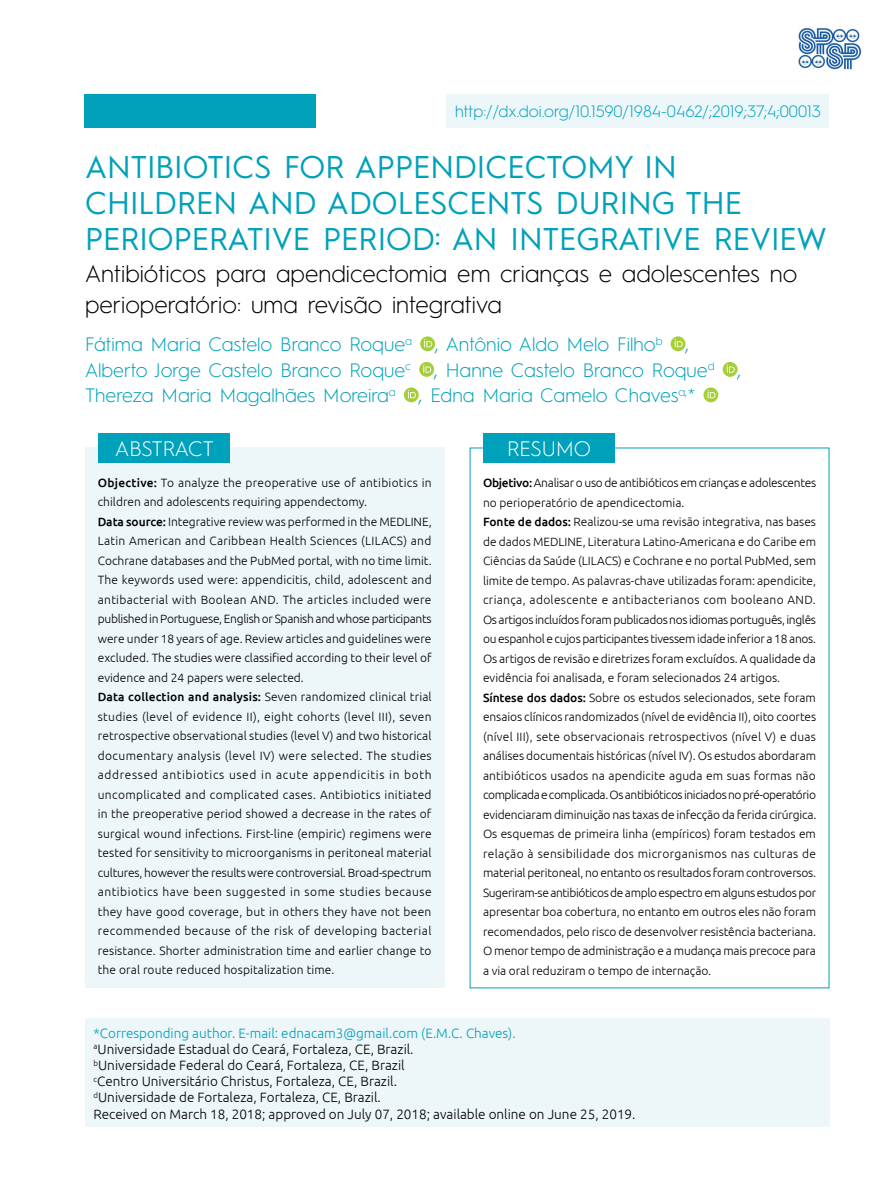
<style>
.page{position:relative;width:893px;height:1191px;background:#fff}
.page>*{position:absolute;margin:0;border:0;box-sizing:border-box;transform-origin:0 0}
.t1{font:31.5px/36px "Hurme Geometric Sans 1";color:#00a1ba}
.t2{font:300 24px/31.5px "Hurme Geometric Sans 1";color:#000}
.t3{font:300 21px "Hurme Geometric Sans 1";letter-spacing:-.005em;color:#fff}
.t4{font:300 19.5px/25.5px "Hurme Geometric Sans 1";color:#00a1ba}
.t5{font:300 16.5px "Hurme Geometric Sans 1";color:#00a1ba}
.t6{font:300 13.5px/16.2px "Ubuntu";color:#000}
.t7{font:300 12px/19.5px "Ubuntu";color:#000}
.s1{font-weight:500}
.s2{color:#00a1ba}
</style>
<div class="page">
<div style="left:85px;top:447px;width:359px;height:541px;background:#edf6f9"></div>
<div style="left:98px;top:433px;width:132px;height:29px;background:#00a1ba"></div>
<div style="left:483px;top:433px;width:132px;height:29px;background:#00a1ba"></div>
<div style="left:85px;top:1018px;width:744px;height:109px;background:#edf6f9"></div>
<svg style="left:420px;top:336px;width:15px;height:15px"></svg>
<svg style="left:424px;top:339px;width:8px;height:8px"></svg>
<svg style="left:671px;top:336px;width:14px;height:15px"></svg>
<svg style="left:675px;top:339px;width:8px;height:8px"></svg>
<svg style="left:419px;top:362px;width:15px;height:15px"></svg>
<svg style="left:423px;top:365px;width:8px;height:8px"></svg>
<div style="left:723px;top:362px;width:14px;height:15px;background:#a6ce39;border-radius:50%"></div>
<svg style="left:727px;top:365px;width:8px;height:8px"></svg>
<svg style="left:404px;top:387px;width:15px;height:15px"></svg>
<svg style="left:408px;top:390px;width:8px;height:8px"></svg>
<svg style="left:703px;top:387px;width:15px;height:15px"></svg>
<svg style="left:707px;top:390px;width:8px;height:8px"></svg>
<div style="left:446px;top:94px;width:383px;height:33px;background:#edf6f9"></div>
<img style="left:798px;top:27px;width:64px;height:43px">
<div style="left:85px;top:94px;width:231px;height:33px;background:#00a1ba"></div>
<h3 class="t5" style="left:455px;top:100px;width:367px">http://dx.doi.org/10.1590/1984-0462/;2019;37;4;00013</h3>
<h1 class="t1" style="left:85px;top:147px;width:743px">ANTIBIOTICS FOR APPENDICECTOMY IN<br>CHILDREN AND ADOLESCENTS DURING THE<br>PERIOPERATIVE PERIOD: AN INTEGRATIVE REVIEW</h1>
<h2 class="t2" style="left:85px;top:256px;width:714px">Antibióticos para apendicectomia em crianças e adolescentes no perioperatório: uma revisão integrativa</h2>
<h3 class="t4" style="left:85px;top:330px;width:658px">Fátima Maria Castelo Branco Roque<sup>a</sup> , Antônio Aldo Melo Filho<sup>b</sup> ,<br>Alberto Jorge Castelo Branco Roque<sup>c</sup> , Hanne Castelo Branco Roque<sup>d</sup> ,<br>Thereza Maria Magalhães Moreira<sup>a</sup> , Edna Maria Camelo Chaves<sup>a,</sup>*</h3>
<h3 class="t3" style="left:115px;top:434px;width:100px">ABSTRACT</h3>
<h3 class="t3" style="left:507px;top:434px;width:85px">RESUMO</h3>
<p class="t7" style="left:98px;top:472px;width:335px"><span class="s1">Objective:</span> To analyze the preoperative use of antibiotics in children and adolescents requiring appendectomy.<br><span class="s1">Data source:</span> Integrative review was performed in the MEDLINE, Latin American and Caribbean Health Sciences (LILACS) and Cochrane databases and the PubMed portal, with no time limit.<br>The keywords used were: appendicitis, child, adolescent and antibacterial with Boolean AND. The articles included were published in Portuguese, English or Spanish and whose participants were under 18 years of age. Review articles and guidelines were excluded. The studies were classified according to their level of evidence and 24 papers were selected.<br><span class="s1">Data collection and analysis:</span> Seven randomized clinical trial studies (level of evidence II), eight cohorts (level III), seven retrospective observational studies (level V) and two historical documentary analysis (level IV) were selected. The studies addressed antibiotics used in acute appendicitis in both uncomplicated and complicated cases. Antibiotics initiated in the preoperative period showed a decrease in the rates of surgical wound infections. First-line (empiric) regimens were tested for sensitivity to microorganisms in peritoneal material cultures, however the results were controversial. Broad‑spectrum antibiotics have been suggested in some studies because they have good coverage, but in others they have not been recommended because of the risk of developing bacterial resistance. Shorter administration time and earlier change to the oral route reduced hospitalization time.</p>
<p class="t7" style="left:483px;top:473px;width:335px"><span class="s1">Objetivo:</span> Analisar o uso de antibióticos em crianças e adolescentes no perioperatório de apendicectomia.<br><span class="s1">Fonte de dados:</span> Realizou-se uma revisão integrativa, nas bases de dados MEDLINE, Literatura Latino-Americana e do Caribe em Ciências da Saúde (LILACS) e Cochrane e no portal PubMed, sem limite de tempo. As palavras-chave utilizadas foram: apendicite, criança, adolescente e antibacterianos com booleano AND.<br>Os artigos incluídos foram publicados nos idiomas português, inglês ou espanhol e cujos participantes tivessem idade inferior a 18 anos.<br>Os artigos de revisão e diretrizes foram excluídos. A qualidade da evidência foi analisada, e foram selecionados 24 artigos.<br><span class="s1">Síntese dos dados:</span> Sobre os estudos selecionados, sete foram ensaios clínicos randomizados (nível de evidência II), oito coortes (nível III), sete observacionais retrospectivos (nível V) e duas análises documentais históricas (nível IV). Os estudos abordaram antibióticos usados na apendicite aguda em suas formas não complicada e complicada. Os antibióticos iniciados no pré-operatório evidenciaram diminuição nas taxas de infecção da ferida cirúrgica.<br>Os esquemas de primeira linha (empíricos) foram testados em relação à sensibilidade dos microrganismos nas culturas de material peritoneal, no entanto os resultados foram controversos.<br>Sugeriram-se antibióticos de amplo espectro em alguns estudos por apresentar boa cobertura, no entanto em outros eles não foram recomendados, pelo risco de desenvolver resistência bacteriana.<br>O menor tempo de administração e a mudança mais precoce para a via oral reduziram o tempo de internação.</p>
<p class="t6" style="left:94px;top:1024px;width:543px"><span class="s2">*Corresponding author. E-mail: ednacam3@gmail.com (E.M.C. Chaves).<br></span><sup>a</sup>Universidade Estadual do Ceará, Fortaleza, CE, Brazil.<br><sup>b</sup>Universidade Federal do Ceará, Fortaleza, CE, Brazil<br><sup>c</sup>Centro Universitário Christus, Fortaleza, CE, Brazil.<br><sup>d</sup>Universidade de Fortaleza, Fortaleza, CE, Brazil.<br>Received on March 18, 2018; approved on July 07, 2018; available online on June 25, 2019.</p>
</div>
